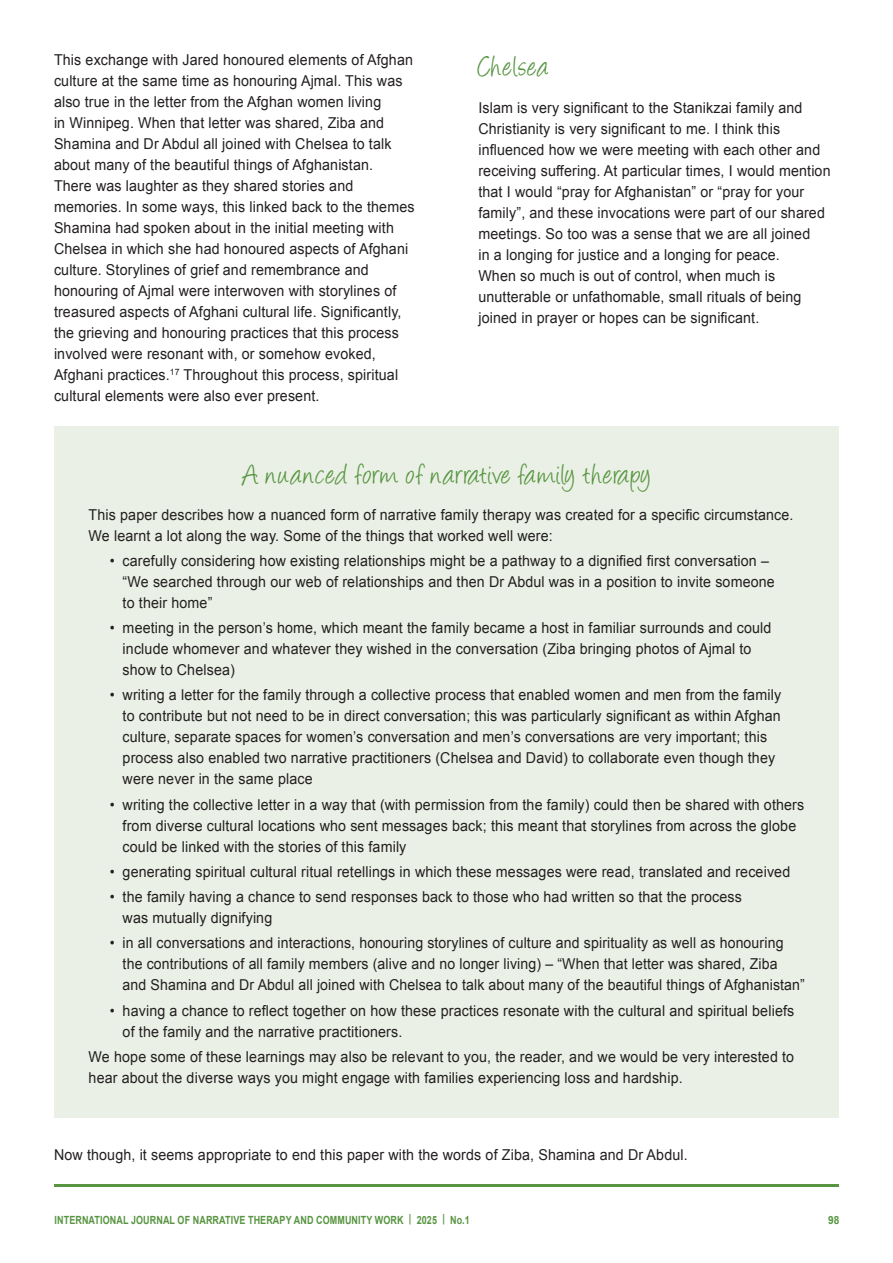
<style>
.page{position:relative;width:893px;height:1263px;background:#fff}
.page>*{position:absolute;margin:0;border:0;box-sizing:border-box;transform-origin:0 0}
.Heading_1{font:33px "Angelina";letter-spacing:.035em;color:#579541;scale:.9 1}
.Paragraph{font:15px/21px "Arial";letter-spacing:.01em;color:#231f20;scale:.95 1}
.Paragraph-2{font:15px/21px "Arial";letter-spacing:.01em;color:#231f20;scale:.94 1}
.t1{font:700 11.25px "Arial";letter-spacing:.01em;color:#579541;scale:.8 1}
.t2{font:700 11.25px "Arial";letter-spacing:.01em;color:#579541;scale:.9 1}
</style>
<div class="page">
<hr style="left:54px;top:1184px;width:785px;height:2px;background:#579541">
<div style="left:55px;top:426px;width:784px;height:691px;background:#eaf0e5"></div>
<p class="Paragraph" style="left:54px;top:49px;width:381px">This exchange with Jared honoured elements of Afghan culture at the same time as honouring Ajmal. This was also true in the letter from the Afghan women living<br>in Winnipeg. When that letter was shared, Ziba and Shamina and Dr Abdul all joined with Chelsea to talk about many of the beautiful things of Afghanistan.<br>There was laughter as they shared stories and memories. In some ways, this linked back to the themes Shamina had spoken about in the initial meeting with Chelsea in which she had honoured aspects of Afghani culture. Storylines of grief and remembrance and honouring of Ajmal were interwoven with storylines of treasured aspects of Afghani cultural life. Significantly, the grieving and honouring practices that this process involved were resonant with, or somehow evoked, Afghani practices.<sup>17</sup> Throughout this process, spiritual cultural elements were also ever present.</p>
<p class="Heading_1" style="left:478px;top:52px;width:79px">Chelsea</p>
<p class="Paragraph" style="left:478px;top:98px;width:372px">Islam is very significant to the Stanikzai family and Christianity is very significant to me. I think this influenced how we were meeting with each other and receiving suffering. At particular times, I would mention that I would “pray for Afghanistan” or “pray for your family”, and these invocations were part of our shared meetings. So too was a sense that we are all joined<br>in a longing for justice and a longing for peace.<br>When so much is out of control, when much is unutterable or unfathomable, small rituals of being joined in prayer or hopes can be significant.</p>
<p class="Heading_1" style="left:243px;top:460px;width:455px">A nuanced form of narrative family therapy</p>
<p class="Paragraph" style="left:89px;top:504px;width:744px">This paper describes how a nuanced form of narrative family therapy was created for a specific circumstance.<br>We learnt a lot along the way. Some of the things that worked well were:</p>
<p class="Paragraph" style="left:123px;top:550px;width:688px;text-indent:-13px">• carefully considering how existing relationships might be a pathway to a dignified first conversation – “We searched through our web of relationships and then Dr Abdul was in a position to invite someone to their home”</p>
<p class="Paragraph" style="left:123px;top:617px;width:684px;text-indent:-13px">• meeting in the person’s home, which meant the family became a host in familiar surrounds and could include whomever and whatever they wished in the conversation (Ziba bringing photos of Ajmal to show to Chelsea)</p>
<p class="Paragraph" style="left:123px;top:685px;width:695px;text-indent:-13px">• writing a letter for the family through a collective process that enabled women and men from the family to contribute but not need to be in direct conversation; this was particularly significant as within Afghan culture, separate spaces for women’s conversation and men’s conversations are very important; this process also enabled two narrative practitioners (Chelsea and David) to collaborate even though they were never in the same place</p>
<p class="Paragraph" style="left:123px;top:794px;width:719px;text-indent:-13px">• writing the collective letter in a way that (with permission from the family) could then be shared with others from diverse cultural locations who sent messages back; this meant that storylines from across the globe could be linked with the stories of this family</p>
<p class="Paragraph" style="left:110px;top:861px;width:718px">• generating spiritual cultural ritual retellings in which these messages were read, translated and received</p>
<p class="Paragraph" style="left:123px;top:886px;width:653px;text-indent:-13px">• the family having a chance to send responses back to those who had written so that the process was mutually dignifying</p>
<p class="Paragraph-2" style="left:123px;top:933px;width:727px;text-indent:-13px">• in all conversations and interactions, honouring storylines of culture and spirituality as well as honouring the contributions of all family members (alive and no longer living) – “When that letter was shared, Ziba and Shamina and Dr Abdul all joined with Chelsea to talk about many of the beautiful things of Afghanistan”</p>
<p class="Paragraph" style="left:123px;top:1000px;width:708px;text-indent:-13px">• having a chance to reflect together on how these practices resonate with the cultural and spiritual beliefs of the family and the narrative practitioners.</p>
<p class="Paragraph" style="left:89px;top:1046px;width:744px">We hope some of these learnings may also be relevant to you, the reader, and we would be very interested to hear about the diverse ways you might engage with families experiencing loss and hardship.</p>
<p class="Paragraph" style="left:54px;top:1144px;width:669px">Now though, it seems appropriate to end this paper with the words of Ziba, Shamina and Dr Abdul.</p>
<p class="t1" style="left:55px;top:1212px;width:521px">INTERNATIONAL JOURNAL OF NARRATIVE THERAPY AND COMMUNITY WORK | 2025 | No.1</p>
<p class="t2" style="left:828px;top:1212px;width:14px">98</p>
</div>
